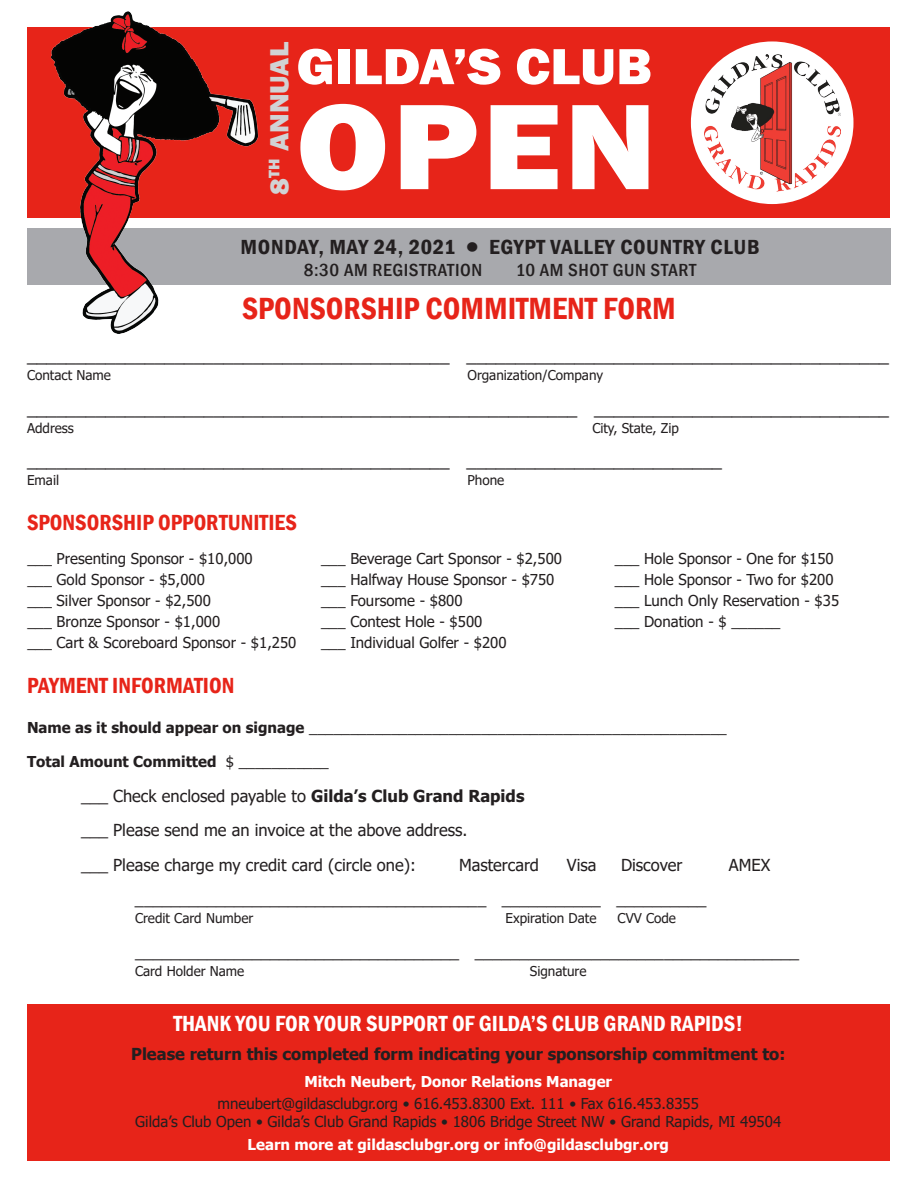
<style>
.page{position:relative;width:918px;height:1188px;background:#fff}
.page>*{position:absolute;margin:0;border:0;box-sizing:border-box;transform-origin:0 0}
.t1{font:800 126px "Franklin Gothic";color:#fff;scale:1.06 1}
.t2{font:800 52.5px "Franklin Gothic";color:#fff;scale:1.06 1}
.t3{font:600 condensed 31.5px "Franklin Gothic";color:#e72419}
.t4{font:800 27px "Franklin Gothic";color:#d1d2d4;scale:1.06 1}
.t5{font:600 condensed 22.5px "Franklin Gothic";color:#fff}
.t6{font:600 condensed 22.5px "Franklin Gothic";color:#e72419}
.t7{font:600 condensed 21px "Franklin Gothic";letter-spacing:.03em;color:#231f20;scale:1.06 1}
.t8{font:18px "Tahoma";color:#231f20}
.t9{font:500 condensed 18px "Franklin Gothic";letter-spacing:.03em;color:#231f20;scale:1.06 1}
.t10{font:16.5px "Tahoma";color:#231f20}
.t11{font:700 16.5px "Tahoma";color:#231f20}
.t12{font:800 15.75px "Franklin Gothic";color:#d1d2d4;scale:1.06 1}
.t13{font:15px "Tahoma";color:#231f20}
.t14{font:700 15px "Tahoma";color:#fff}
.t15{font:700 15px "Tahoma";color:#231f20}
.t16{font:13.5px "Tahoma";color:#231f20}
.s1{font-weight:700}
.s2{font-weight:400}
</style>
<div class="page">
<div style="left:27px;top:229px;width:864px;height:56px;background:#a8a9ad"></div>
<div style="left:28px;top:28px;width:862px;height:190px;background:#e72419"></div>
<img style="left:51px;top:12px;width:216px;height:322px">
<div style="left:691px;top:41px;width:162px;height:163px;background:#fff;border-radius:50%"></div>
<img style="left:704px;top:54px;width:136px;height:137px">
<div style="left:28px;top:1004px;width:862px;height:157px;background:#e72419"></div>
<p class="t4" style="left:262px;top:195px;width:145px;rotate:-90deg">8 ANNUAL</p>
<p class="t12" style="left:264px;top:178px;width:20px;rotate:-90deg">TH</p>
<p class="t2" style="left:297px;top:33px;width:337px">GILDA’S CLUB</p>
<p class="t1" style="left:297px;top:65px;width:341px">OPEN</p>
<p class="t7" style="left:241px;top:233px;width:491px">MONDAY, MAY 24, 2021 ● EGYPT VALLEY COUNTRY CLUB</p>
<p class="t9" style="left:304px;top:258px;width:170px">8:30 AM REGISTRATION</p>
<p class="t9" style="left:516px;top:258px;width:172px">10 AM SHOT GUN START</p>
<p class="t3" style="left:242px;top:287px;width:435px">SPONSORSHIP COMMITMENT FORM</p>
<p class="t8" style="left:27px;top:344px;width:864px">___________________________________________ ___________________________________________</p>
<p class="t16" style="left:27px;top:366px;width:86px">Contact Name</p>
<p class="t16" style="left:467px;top:366px;width:137px">Organization/Company</p>
<p class="t8" style="left:27px;top:396px;width:864px">________________________________________________________ ______________________________</p>
<p class="t16" style="left:27px;top:419px;width:48px">Address</p>
<p class="t16" style="left:592px;top:419px;width:88px">City, State, Zip</p>
<p class="t8" style="left:27px;top:449px;width:697px">___________________________________________ __________________________</p>
<p class="t16" style="left:27px;top:471px;width:34px">Email</p>
<p class="t16" style="left:467px;top:471px;width:38px">Phone</p>
<p class="t6" style="left:27px;top:508px;width:271px">SPONSORSHIP OPPORTUNITIES</p>
<p class="t13" style="left:27px;top:549px;width:227px">___ Presenting Sponsor - $10,000</p>
<p class="t13" style="left:27px;top:570px;width:179px">___ Gold Sponsor - $5,000</p>
<p class="t13" style="left:27px;top:591px;width:185px">___ Silver Sponsor - $2,500</p>
<p class="t13" style="left:27px;top:612px;width:194px">___ Bronze Sponsor - $1,000</p>
<p class="t13" style="left:27px;top:633px;width:271px">___ Cart &amp; Scoreboard Sponsor - $1,250</p>
<p class="t13" style="left:321px;top:549px;width:242px">___ Beverage Cart Sponsor - $2,500</p>
<p class="t13" style="left:321px;top:570px;width:235px">___ Halfway House Sponsor - $750</p>
<p class="t13" style="left:321px;top:591px;width:143px">___ Foursome - $800</p>
<p class="t13" style="left:321px;top:612px;width:163px">___ Contest Hole - $500</p>
<p class="t13" style="left:321px;top:633px;width:187px">___ Individual Golfer - $200</p>
<p class="t13" style="left:615px;top:549px;width:220px">___ Hole Sponsor - One for $150</p>
<p class="t13" style="left:615px;top:570px;width:220px">___ Hole Sponsor - Two for $200</p>
<p class="t13" style="left:615px;top:591px;width:226px">___ Lunch Only Reservation - $35</p>
<p class="t13" style="left:615px;top:612px;width:167px">___ Donation - $ ______</p>
<p class="t6" style="left:27px;top:670px;width:209px">PAYMENT INFORMATION</p>
<p class="t13" style="left:27px;top:717px;width:701px"><span class="s1">Name as it should appear on signage</span> ___________________________________________________</p>
<p class="t15" style="left:27px;top:751px;width:303px">Total Amount Committed <span class="s2">$ ___________</span></p>
<p class="t10" style="left:81px;top:785px;width:445px">___ Check enclosed payable to <span class="s1">Gilda’s Club Grand Rapids</span></p>
<p class="t10" style="left:81px;top:819px;width:388px">___ Please send me an invoice at the above address.</p>
<p class="t10" style="left:81px;top:854px;width:336px">___ Please charge my credit card (circle one):</p>
<p class="t10" style="left:459px;top:854px;width:82px">Mastercard</p>
<p class="t10" style="left:567px;top:854px;width:31px">Visa</p>
<p class="t10" style="left:621px;top:854px;width:63px">Discover</p>
<p class="t10" style="left:729px;top:854px;width:43px">AMEX</p>
<p class="t10" style="left:135px;top:888px;width:573px">_______________________________________ ___________ __________</p>
<p class="t16" style="left:135px;top:909px;width:120px">Credit Card Number</p>
<p class="t16" style="left:505px;top:909px;width:92px">Expiration Date</p>
<p class="t16" style="left:618px;top:909px;width:60px">CVV Code</p>
<p class="t10" style="left:135px;top:941px;width:666px">____________________________________ ____________________________________</p>
<p class="t16" style="left:135px;top:962px;width:111px">Card Holder Name</p>
<p class="t16" style="left:530px;top:962px;width:58px">Signature</p>
<p class="t5" style="left:173px;top:1009px;width:571px">THANK YOU FOR YOUR SUPPORT OF GILDA’S CLUB GRAND RAPIDS!</p>
<p class="t11" style="left:131px;top:1042px;width:656px">Please return this completed form indicating your sponsorship commitment to:</p>
<p class="t14" style="left:304px;top:1071px;width:309px">Mitch Neubert, Donor Relations Manager</p>
<p class="t13" style="left:218px;top:1094px;width:483px">mneubert@gildasclubgr.org • 616.453.8300 Ext. 111 • Fax 616.453.8355</p>
<p class="t13" style="left:135px;top:1112px;width:647px">Gilda’s Club Open • Gilda’s Club Grand Rapids • 1806 Bridge Street NW • Grand Rapids, MI 49504</p>
<p class="t14" style="left:248px;top:1134px;width:423px">Learn more at gildasclubgr.org or info@gildasclubgr.org</p>
</div>
